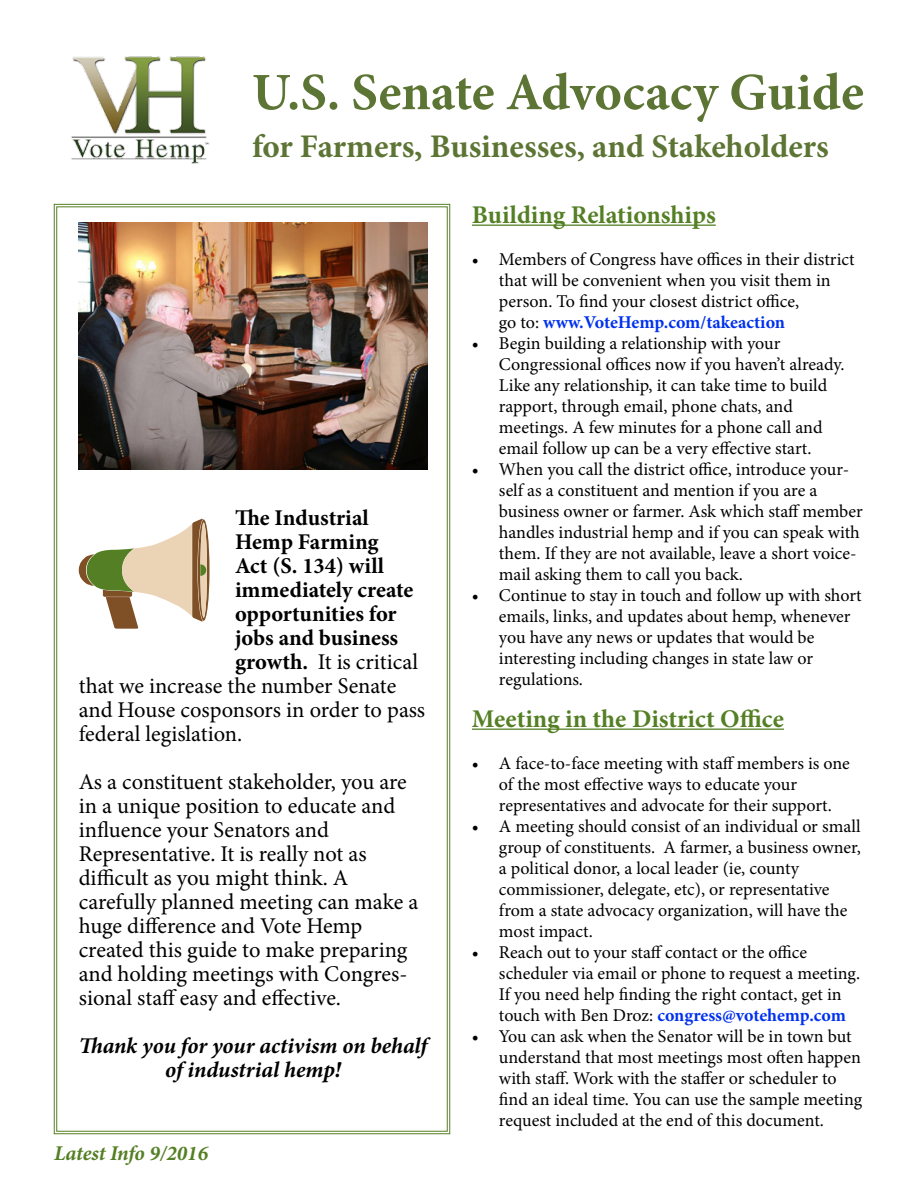
<style>
.page{position:relative;width:918px;height:1188px;background:#fff}
.page>*{position:absolute;margin:0;border:0;box-sizing:border-box;transform-origin:0 0}
.t1{font:700 52.5px "Minion Pro";color:#5d7534}
.t2{font:700 33px "Minion Pro";color:#5d7534}
.t3{font:700 25.5px "Minion Pro";color:#547f24}
.t4{font:22.5px/24px "Minion Pro";color:#000}
.t5{font:700 22.5px/24px "Minion Pro";color:#000}
.t6{font:italic 700 22.5px/24px "Minion Pro";letter-spacing:-.005em;color:#000;text-align:center}
.t7{font:italic 700 21px "Minion Pro";letter-spacing:-.005em;color:#547f24}
.t8{font:18px/21px "Minion Pro";letter-spacing:-.005em;color:#000}
.s1{font-weight:700}
.s2{font-weight:700;color:#0031ef}
</style>
<div class="page">
<svg style="left:54px;top:204px;width:396px;height:930px"></svg>
<img style="left:71px;top:56px;width:139px;height:108px">
<svg style="left:79px;top:519px;width:131px;height:110px"></svg>
<hr style="left:472px;top:225px;width:244px;height:1px;background:#547f24">
<hr style="left:472px;top:729px;width:312px;height:1px;background:#547f24">
<img style="left:79px;top:222px;width:348px;height:248px">
<p class="t1" style="left:252px;top:55px;width:613px">U.S. Senate Advocacy Guide</p>
<p class="t2" style="left:252px;top:123px;width:578px">for Farmers, Businesses, and Stakeholders</p>
<p class="t5" style="left:235px;top:506px;width:145px">The Industrial<br>Hemp Farming</p>
<p class="t5" style="left:235px;top:554px;width:151px">Act (S. 134) will</p>
<p class="t5" style="left:235px;top:578px;width:180px">immediately create</p>
<p class="t5" style="left:235px;top:602px;width:163px">opportunities for</p>
<p class="t5" style="left:235px;top:626px;width:165px">jobs and business</p>
<p class="t4" style="left:235px;top:650px;width:185px"><span class="s1">growth.</span> It is critical</p>
<p class="t4" style="left:79px;top:674px;width:319px">that we increase the number Senate</p>
<p class="t4" style="left:79px;top:698px;width:348px">and House cosponsors in order to pass</p>
<p class="t4" style="left:79px;top:722px;width:165px">federal legislation.</p>
<p class="t4" style="left:79px;top:770px;width:341px">As a constituent stakeholder, you are in a unique position to educate and influence your Senators and Representative. It is really not as difficult as you might think. A carefully planned meeting can make a huge difference and Vote Hemp created this guide to make preparing and holding meetings with Congres&shy;sional staff easy and effective.</p>
<p class="t6" style="left:79px;top:1034px;width:350px">Thank you for your activism on behalf of industrial hemp!</p>
<p class="t7" style="left:54px;top:1138px;width:156px">Latest Info 9/2016</p>
<p class="t3" style="left:472px;top:197px;width:245px">Building Relationships</p>
<p class="t8" style="left:499px;top:248px;width:357px;text-indent:-27px">• Members of Congress have offices in their district that will be convenient when you visit them in person. To find your closest district office,<br>go to: <span class="s2">www.VoteHemp.com/takeaction</span></p>
<p class="t8" style="left:499px;top:332px;width:347px;text-indent:-27px">• Begin building a relationship with your Congressional offices now if you haven’t already.<br>Like any relationship, it can take time to build rapport, through email, phone chats, and meetings. A few minutes for a phone call and email follow up can be a very effective start.</p>
<p class="t8" style="left:499px;top:458px;width:365px;text-indent:-27px">• When you call the district office, introduce your&shy;self as a constituent and mention if you are a business owner or farmer. Ask which staff member handles industrial hemp and if you can speak with them. If they are not available, leave a short voice&shy;mail asking them to call you back.</p>
<p class="t8" style="left:499px;top:584px;width:364px;text-indent:-27px">• Continue to stay in touch and follow up with short emails, links, and updates about hemp, whenever you have any news or updates that would be interesting including changes in state law or regulations.</p>
<p class="t3" style="left:472px;top:701px;width:313px">Meeting in the District Office</p>
<p class="t8" style="left:499px;top:752px;width:352px;text-indent:-27px">• A face-to-face meeting with staff members is one of the most effective ways to educate your representatives and advocate for their support.</p>
<p class="t8" style="left:499px;top:815px;width:363px;text-indent:-27px">• A meeting should consist of an individual or small group of constituents. A farmer, a business owner, a political donor, a local leader (ie, county commissioner, delegate, etc), or representative from a state advocacy organization, will have the most impact.</p>
<p class="t8" style="left:499px;top:941px;width:363px;text-indent:-27px">• Reach out to your staff contact or the office scheduler via email or phone to request a meeting.<br>If you need help finding the right contact, get in touch with Ben Droz: <span class="s2">congress@votehemp.com</span></p>
<p class="t8" style="left:499px;top:1025px;width:365px;text-indent:-27px">• You can ask when the Senator will be in town but understand that most meetings most often happen with staff. Work with the staffer or scheduler to find an ideal time. You can use the sample meeting request included at the end of this document.</p>
</div>
